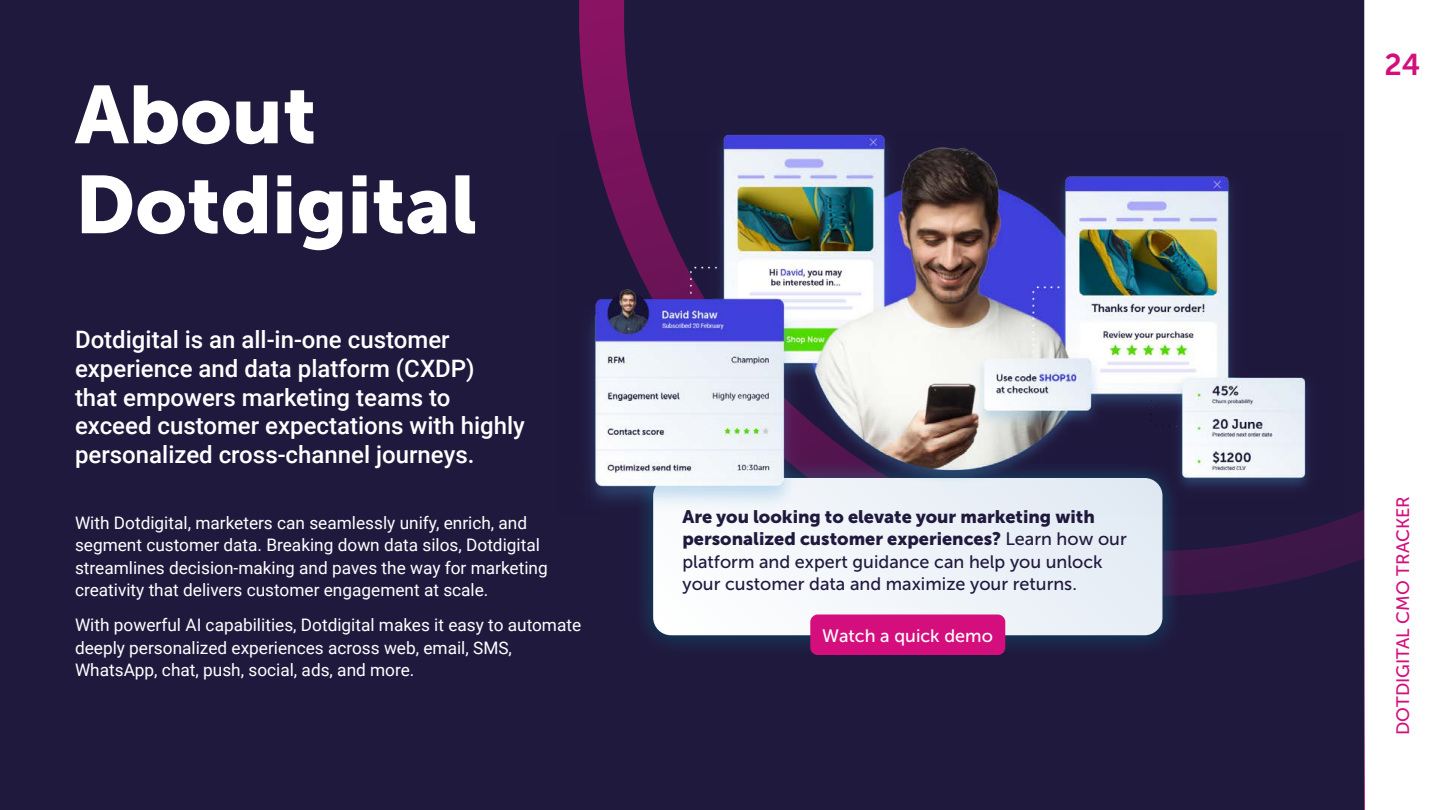
<style>
.page{position:relative;width:1440px;height:810px;background:#fff}
.page>*{position:absolute;margin:0;border:0;box-sizing:border-box;transform-origin:0 0}
.t1{font:81px/90px "Museo Sans 900";color:#fff}
.t2{font:30px "Museo Sans 700";color:#d40f7d}
.t3{font:500 24px/28.8px "Roboto";color:#fff}
.t4{font:18px/22.5px "Museo Sans 900";color:#20193e}
.t5{font:18px/22.5px "Museo Sans 500";color:#20193e}
.t6{font:18px "Museo Sans 500";color:#d40f7d}
.t7{font:18px "Museo Sans 500";color:#fff}
.t8{font:17.25px/22.5px "Roboto";color:#fff}
.s1{font-family:"Museo Sans 500"}
</style>
<div class="page">
<div style="left:0;top:0;width:1365px;height:810px;background:#20193e"></div>
<svg style="left:579px;top:0;width:785px;height:595px"></svg>
<div style="left:632px;top:458px;width:551px;height:202px;background:#0ff;opacity:.25"></div>
<img style="left:644px;top:515px;width:528px;height:134px">
<svg style="left:653px;top:515px;width:509px;height:120px;background:#eff3f8"></svg>
<img style="left:579px;top:131px;width:764px;height:384px">
<div style="left:810px;top:615px;width:195px;height:40px;background:#d40f7d;border-radius:8px"></div>
<svg style="left:1364px;top:0;width:1px;height:810px"></svg>
<h1 class="t1" style="left:75px;top:70px;width:404px">About<br>Dotdigital</h1>
<h3 class="t3" style="left:75px;top:324px;width:451px">Dotdigital is an all-in-one customer experience and data platform (CXDP)<br>that empowers marketing teams to exceed customer expectations with highly personalized cross-channel journeys.</h3>
<p class="t8" style="left:75px;top:511px;width:474px">With Dotdigital, marketers can seamlessly unify, enrich, and segment customer data. Breaking down data silos, Dotdigital streamlines decision-making and paves the way for marketing creativity that delivers customer engagement at scale.</p>
<p class="t8" style="left:75px;top:613px;width:508px">With powerful AI capabilities, Dotdigital makes it easy to automate deeply personalized experiences across web, email, SMS,<br>WhatsApp, chat, push, social, ads, and more.</p>
<p class="t4" style="left:683px;top:505px;width:446px">Are you looking to elevate your marketing with personalized customer experiences? <span class="s1">Learn how our</span></p>
<p class="t5" style="left:683px;top:550px;width:422px">platform and expert guidance can help you unlock your customer data and maximize your returns.</p>
<p class="t7" style="left:822px;top:625px;width:172px">Watch a quick demo</p>
<h2 class="t2" style="left:1385px;top:48px;width:37px">24</h2>
<p class="t6" style="left:1393px;top:735px;width:240px;rotate:-90deg">DOTDIGITAL CMO TRACKER</p>
</div>
